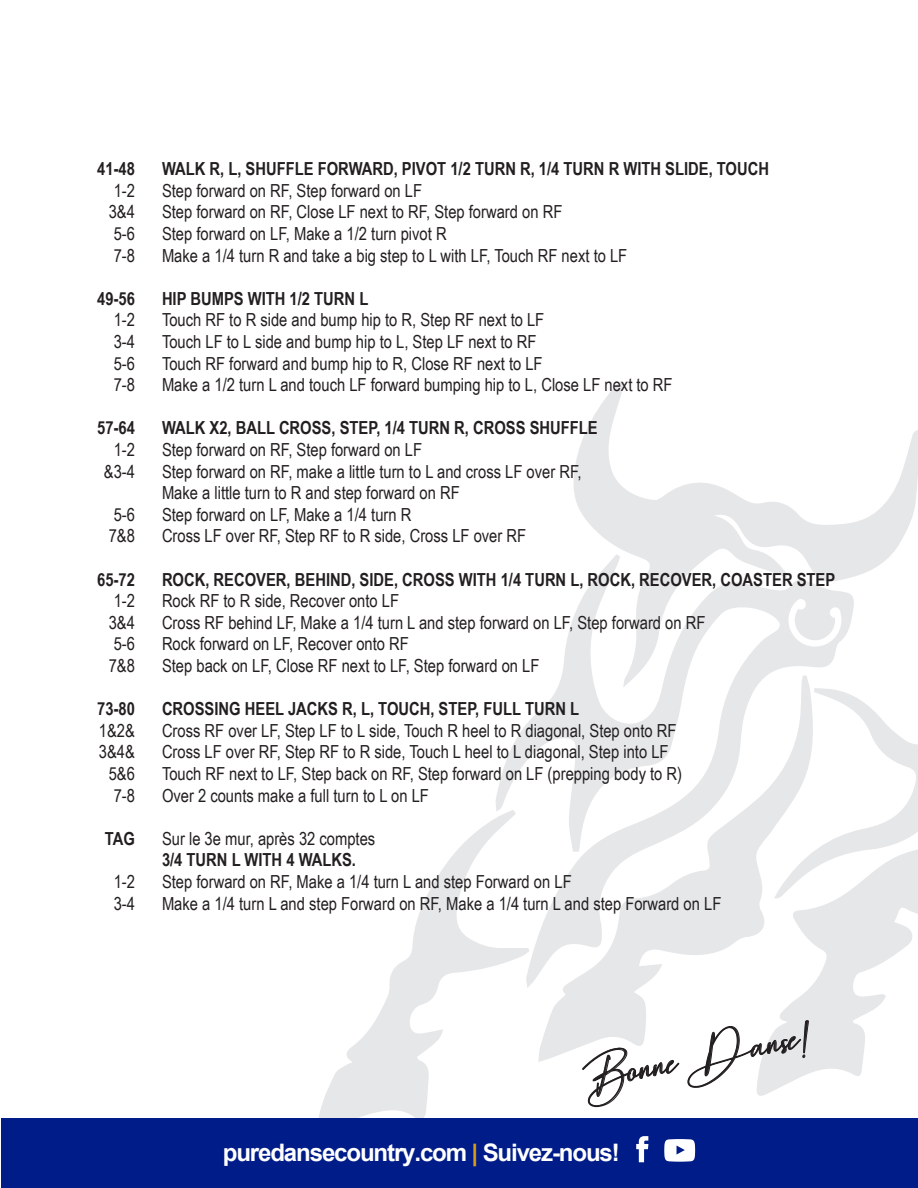
<style>
.page{position:relative;width:918px;height:1188px;background:#fff}
.page>*{position:absolute;margin:0;border:0;box-sizing:border-box;transform-origin:0 0}
.t1{font:34.5px "Hearth Stone";color:#231f20}
.t2{font:700 24.15px "Arial";letter-spacing:-.05em;color:#fff}
.t3{font:18px "Arial Narrow";color:#231f20}
.t4{font:700 18px "Arial Narrow";color:#231f20}
.s1{color:#db9d14}
</style>
<div class="page">
<svg style="left:855px;top:697px;width:63px;height:88px"></svg>
<svg style="left:319px;top:819px;width:176px;height:299px"></svg>
<svg style="left:757px;top:785px;width:161px;height:311px"></svg>
<svg style="left:573px;top:383px;width:345px;height:193px"></svg>
<svg style="left:538px;top:988px;width:278px;height:74px"></svg>
<svg style="left:495px;top:554px;width:360px;height:434px"></svg>
<div style="left:1px;top:1118px;width:917px;height:70px;background:#001c88"></div>
<svg style="left:636px;top:1136px;width:12px;height:26px"></svg>
<svg style="left:664px;top:1139px;width:31px;height:23px"></svg>
<svg style="left:582px;top:1048px;width:97px;height:59px"></svg>
<svg style="left:688px;top:1020px;width:121px;height:68px"></svg>
<p class="t4" style="left:97px;top:155px;width:39px">41-48</p>
<p class="t4" style="left:162px;top:155px;width:609px">WALK R, L, SHUFFLE FORWARD, PIVOT 1/2 TURN R, 1/4 TURN R WITH SLIDE, TOUCH</p>
<p class="t3" style="left:114px;top:177px;width:23px">1-2</p>
<p class="t3" style="left:162px;top:177px;width:262px">Step forward on RF, Step forward on LF</p>
<p class="t3" style="left:109px;top:199px;width:28px">3&amp;4</p>
<p class="t3" style="left:162px;top:199px;width:402px">Step forward on RF, Close LF next to RF, Step forward on RF</p>
<p class="t3" style="left:114px;top:220px;width:23px">5-6</p>
<p class="t3" style="left:162px;top:220px;width:286px">Step forward on LF, Make a 1/2 turn pivot R</p>
<p class="t3" style="left:114px;top:242px;width:23px">7-8</p>
<p class="t3" style="left:162px;top:242px;width:467px">Make a 1/4 turn R and take a big step to L with LF, Touch RF next to LF</p>
<p class="t4" style="left:97px;top:285px;width:39px">49-56</p>
<p class="t4" style="left:162px;top:285px;width:208px">HIP BUMPS WITH 1/2 TURN L</p>
<p class="t3" style="left:114px;top:307px;width:23px">1-2</p>
<p class="t3" style="left:162px;top:307px;width:384px">Touch RF to R side and bump hip to R, Step RF next to LF</p>
<p class="t3" style="left:114px;top:328px;width:23px">3-4</p>
<p class="t3" style="left:162px;top:328px;width:376px">Touch LF to L side and bump hip to L, Step LF next to RF</p>
<p class="t3" style="left:114px;top:350px;width:23px">5-6</p>
<p class="t3" style="left:162px;top:350px;width:382px">Touch RF forward and bump hip to R, Close RF next to LF</p>
<p class="t3" style="left:114px;top:372px;width:23px">7-8</p>
<p class="t3" style="left:162px;top:372px;width:512px">Make a 1/2 turn L and touch LF forward bumping hip to L, Close LF next to RF</p>
<p class="t4" style="left:97px;top:414px;width:39px">57-64</p>
<p class="t4" style="left:162px;top:414px;width:437px">WALK X2, BALL CROSS, STEP, 1/4 TURN R, CROSS SHUFFLE</p>
<p class="t3" style="left:114px;top:436px;width:23px">1-2</p>
<p class="t3" style="left:162px;top:436px;width:262px">Step forward on RF, Step forward on LF</p>
<p class="t3" style="left:104px;top:458px;width:33px">&amp;3-4</p>
<p class="t3" style="left:162px;top:458px;width:421px">Step forward on RF, make a little turn to L and cross LF over RF,</p>
<p class="t3" style="left:162px;top:480px;width:299px">Make a little turn to R and step forward on RF</p>
<p class="t3" style="left:114px;top:501px;width:23px">5-6</p>
<p class="t3" style="left:162px;top:501px;width:251px">Step forward on LF, Make a 1/4 turn R</p>
<p class="t3" style="left:109px;top:523px;width:28px">7&amp;8</p>
<p class="t3" style="left:162px;top:523px;width:366px">Cross LF over RF, Step RF to R side, Cross LF over RF</p>
<p class="t4" style="left:97px;top:566px;width:39px">65-72</p>
<p class="t4" style="left:162px;top:566px;width:675px">ROCK, RECOVER, BEHIND, SIDE, CROSS WITH 1/4 TURN L, ROCK, RECOVER, COASTER STEP</p>
<p class="t3" style="left:114px;top:588px;width:23px">1-2</p>
<p class="t3" style="left:162px;top:588px;width:239px">Rock RF to R side, Recover onto LF</p>
<p class="t3" style="left:109px;top:609px;width:28px">3&amp;4</p>
<p class="t3" style="left:162px;top:609px;width:545px">Cross RF behind LF, Make a 1/4 turn L and step forward on LF, Step forward on RF</p>
<p class="t3" style="left:114px;top:631px;width:23px">5-6</p>
<p class="t3" style="left:162px;top:631px;width:248px">Rock forward on LF, Recover onto RF</p>
<p class="t3" style="left:109px;top:652px;width:28px">7&amp;8</p>
<p class="t3" style="left:162px;top:652px;width:379px">Step back on LF, Close RF next to LF, Step forward on LF</p>
<p class="t4" style="left:97px;top:695px;width:39px">73-80</p>
<p class="t4" style="left:162px;top:695px;width:419px">CROSSING HEEL JACKS R, L, TOUCH, STEP, FULL TURN L</p>
<p class="t3" style="left:99px;top:717px;width:38px">1&amp;2&amp;</p>
<p class="t3" style="left:162px;top:717px;width:516px">Cross RF over LF, Step LF to L side, Touch R heel to R diagonal, Step onto RF</p>
<p class="t3" style="left:99px;top:739px;width:38px">3&amp;4&amp;</p>
<p class="t3" style="left:162px;top:739px;width:508px">Cross LF over RF, Step RF to R side, Touch L heel to L diagonal, Step into LF</p>
<p class="t3" style="left:109px;top:760px;width:28px">5&amp;6</p>
<p class="t3" style="left:162px;top:760px;width:522px">Touch RF next to LF, Step back on RF, Step forward on LF (prepping body to R)</p>
<p class="t3" style="left:114px;top:782px;width:23px">7-8</p>
<p class="t3" style="left:162px;top:782px;width:268px">Over 2 counts make a full turn to L on LF</p>
<p class="t4" style="left:105px;top:825px;width:32px">TAG</p>
<p class="t3" style="left:162px;top:825px;width:215px">Sur le 3e mur, après 32 comptes</p>
<p class="t4" style="left:162px;top:846px;width:196px">3/4 TURN L WITH 4 WALKS.</p>
<p class="t3" style="left:114px;top:868px;width:23px">1-2</p>
<p class="t3" style="left:162px;top:868px;width:411px">Step forward on RF, Make a 1/4 turn L and step Forward on LF</p>
<p class="t3" style="left:114px;top:890px;width:23px">3-4</p>
<p class="t3" style="left:162px;top:890px;width:561px">Make a 1/4 turn L and step Forward on RF, Make a 1/4 turn L and step Forward on LF</p>
<h1 class="t1" style="left:577px;top:1061px;width:237px;rotate:-11deg">Bonne Danse!</h1>
<h2 class="t2" style="left:223px;top:1136px;width:398px">puredansecountry.com <span class="s1">|</span> Suivez-nous!</h2>
</div>
